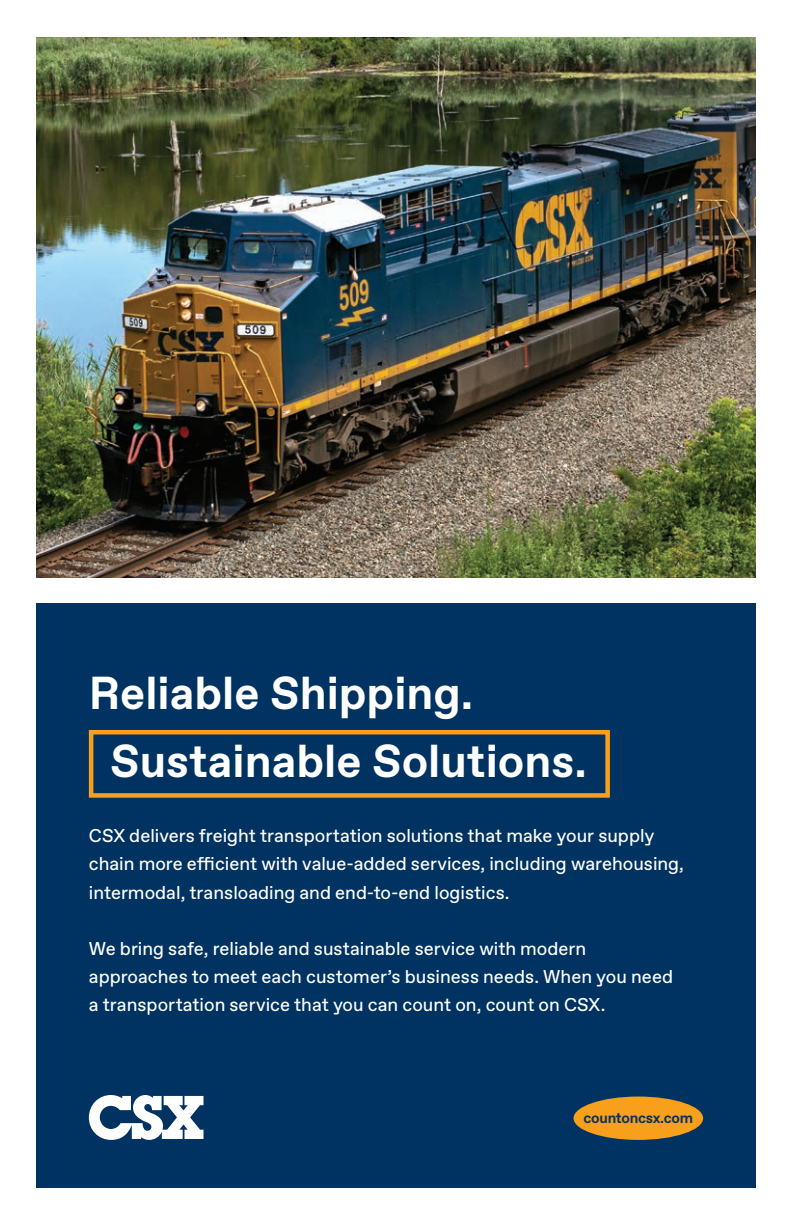
<style>
.page{position:relative;width:792px;height:1224px;background:#fff}
.page>*{position:absolute;margin:0;border:0;box-sizing:border-box;transform-origin:0 0}
.t1{font:700 46.2px/68.2px "ABC Favorit";color:#fff}
.t2{font:18.6px/28.2px "ABC Favorit";color:#fff}
.t3{font:700 14.8px "ABC Favorit";letter-spacing:-.02em;color:#003361}
</style>
<div class="page">
<img style="left:36px;top:38px;width:720px;height:539px">
<div style="left:36px;top:603px;width:720px;height:585px;background:#003361"></div>
<svg style="left:89px;top:1095px;width:114px;height:45px"></svg>
<div style="left:89px;top:730px;width:521px;height:68px;border:5px solid #f89f1c"></div>
<div style="left:574px;top:1097px;width:129px;height:43px;background:#f89f1c;border-radius:50%"></div>
<p class="t1" style="left:110px;top:660px;width:478px;text-indent:-22px">Reliable Shipping.<br>Sustainable Solutions.</p>
<p class="t2" style="left:89px;top:822px;width:597px">CSX delivers freight transportation solutions that make your supply chain more efficient with value-added services, including warehousing, intermodal, transloading and end-to-end logistics.</p>
<p class="t2" style="left:89px;top:935px;width:586px">We bring safe, reliable and sustainable service with modern approaches to meet each customer’s business needs. When you need a transportation service that you can count on, count on CSX.</p>
<p class="t3" style="left:584px;top:1109px;width:111px">countoncsx.com</p>
</div>
